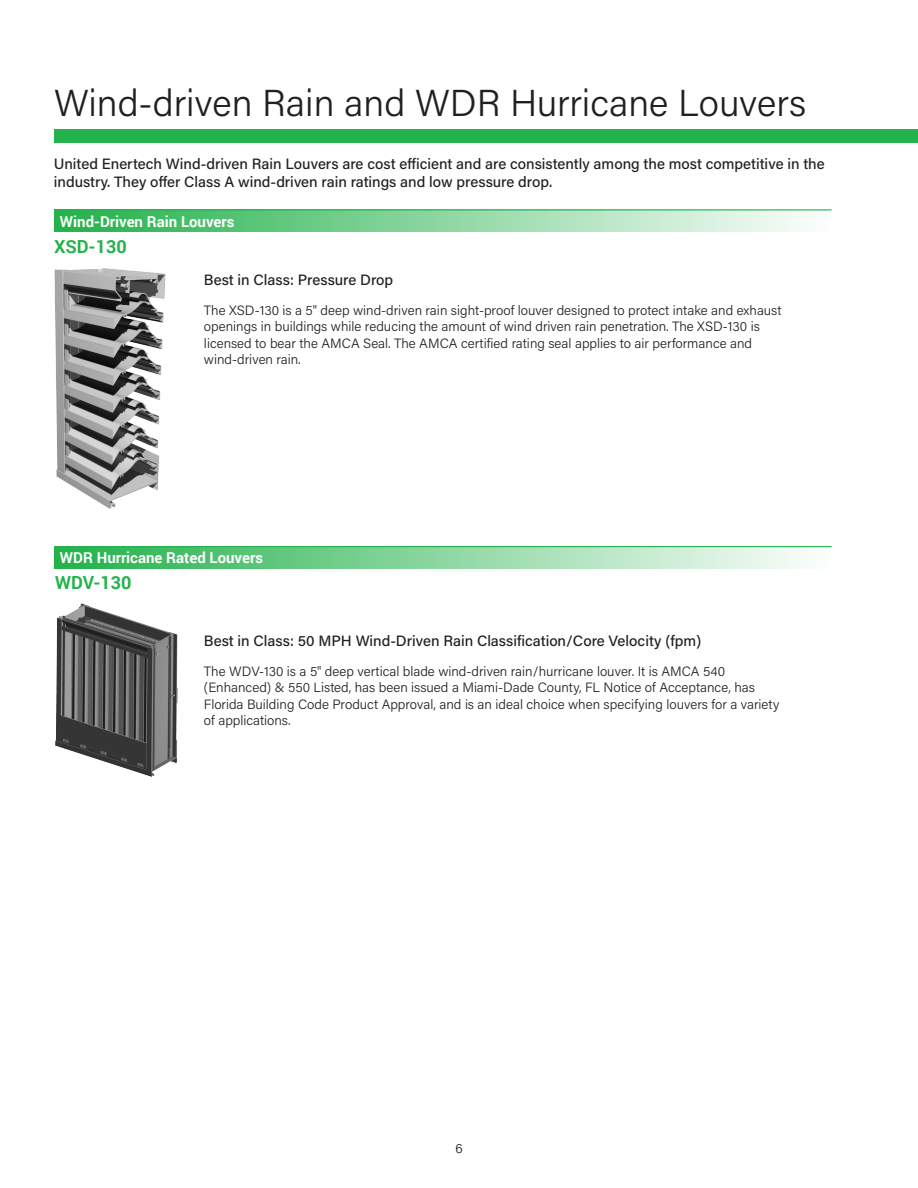
<style>
.page{position:relative;width:918px;height:1188px;background:#fff}
.page>*{position:absolute;margin:0;border:0;box-sizing:border-box;transform-origin:0 0}
.t1{font:300 37.5px "Acumin Pro";color:#231f20}
.t2{font:700 18px "Roboto";color:#23b24b}
.description_head{font:500 15px/18px "Acumin Pro";color:#231f20}
.t3{font:700 15px "Roboto";color:#fff}
.paragraph{font:300 13.5px/16.5px "Acumin Pro";color:#231f20}
</style>
<div class="page">
<img style="left:54px;top:268px;width:111px;height:240px">
<div style="left:54px;top:210px;width:778px;height:22px;background:linear-gradient(to right,#21b149,#fcfefc)"></div>
<hr style="left:54px;top:209px;width:778px;height:1px;background:#23b24b">
<div style="left:54px;top:546px;width:778px;height:23px;background:linear-gradient(to right,#21b149,#fcfefc)"></div>
<hr style="left:54px;top:546px;width:778px;height:1px;background:#23b24b">
<img style="left:55px;top:604px;width:122px;height:172px">
<div style="left:54px;top:130px;width:864px;height:13px;background:#23b24b"></div>
<p class="t1" style="left:54px;top:77px;width:754px">Wind-driven Rain and WDR Hurricane Louvers</p>
<p class="description_head" style="left:54px;top:154px;width:772px">United Enertech Wind-driven Rain Louvers are cost efficient and are consistently among the most competitive in the industry. They offer Class A wind-driven rain ratings and low pressure drop.</p>
<p class="t3" style="left:60px;top:211px;width:176px">Wind-Driven Rain Louvers</p>
<p class="t2" style="left:54px;top:233px;width:74px">XSD-130</p>
<p class="description_head" style="left:204px;top:270px;width:191px">Best in Class: Pressure Drop</p>
<p class="paragraph" style="left:204px;top:301px;width:579px">The XSD-130 is a 5" deep wind-driven rain sight-proof louver designed to protect intake and exhaust openings in buildings while reducing the amount of wind driven rain penetration. The XSD-130 is licensed to bear the AMCA Seal. The AMCA certified rating seal applies to air performance and wind-driven rain.</p>
<p class="t3" style="left:60px;top:547px;width:205px">WDR Hurricane Rated Louvers</p>
<p class="t2" style="left:55px;top:570px;width:78px">WDV-130</p>
<p class="description_head" style="left:204px;top:631px;width:499px">Best in Class: 50 MPH Wind-Driven Rain Classification/Core Velocity (fpm)</p>
<p class="paragraph" style="left:204px;top:662px;width:577px">The WDV-130 is a 5" deep vertical blade wind-driven rain/hurricane louver. It is AMCA 540 (Enhanced) &amp; 550 Listed, has been issued a Miami-Dade County, FL Notice of Acceptance, has Florida Building Code Product Approval, and is an ideal choice when specifying louvers for a variety of applications.</p>
<p class="paragraph" style="left:455px;top:1139px;width:9px">6</p>
</div>
